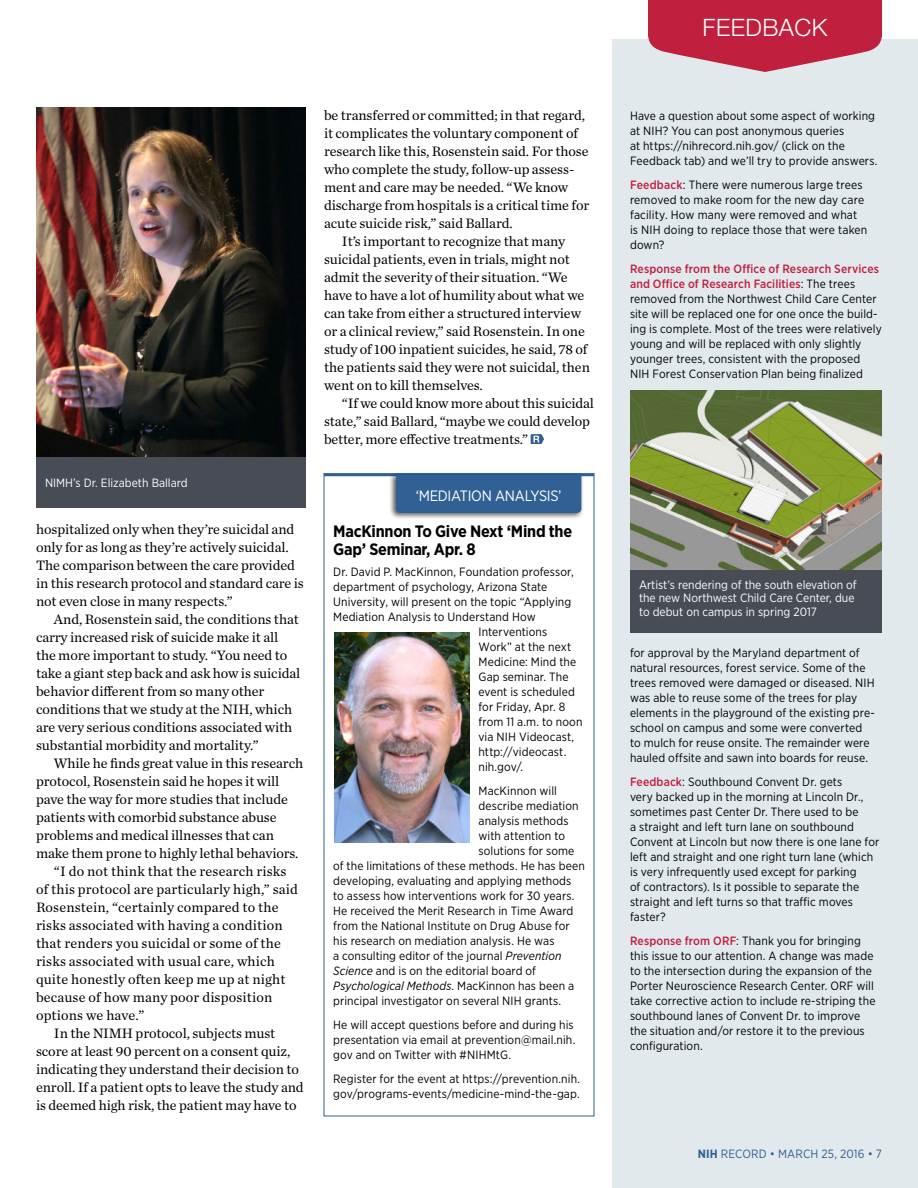
<style>
.page{position:relative;width:918px;height:1188px;background:#fff}
.page>*{position:absolute;margin:0;border:0;box-sizing:border-box;transform-origin:0 0}
.Page_jump{font:300 24px "Helvetica Neue LT Std";letter-spacing:.02em;color:#fff}
.Sidebar__Head_2{font:700 16.5px/18px "Gotham Narrow";letter-spacing:-.015em;color:#000}
.Kicker_2_reverse{font:15px "Gotham Narrow";letter-spacing:-.02em;color:#fff}
.Body_1{font:14.25px/18px "Chronicle Text G1";letter-spacing:-.005em;color:#000}
.Body_2__Briefs_and_S{font:12px/15px "Gotham Narrow";letter-spacing:.01em;color:#000}
.Photo_caption_revers{font:12px/13.5px "Gotham Narrow";color:#fff}
.Body_2__Briefs_and_S-2{font:italic 12px "Gotham Narrow";letter-spacing:.005em;color:#000}
.Body_2__Briefs_and_S-3{font:12px "Gotham Narrow";letter-spacing:.01em;color:#316094}
.s1{font-style:italic}
.s2{font-style:normal}
.s3{font-weight:500;color:#c01f3e}
.s4{font-weight:700}
</style>
<div class="page">
<div style="left:612px;top:39px;width:306px;height:1149px;background:#e2e9ed"></div>
<img style="left:36px;top:107px;width:270px;height:350px">
<svg style="left:531px;top:434px;width:13px;height:10px"></svg>
<svg style="left:648px;top:0;width:234px;height:72px"></svg>
<img style="left:334px;top:632px;width:136px;height:211px">
<div style="left:36px;top:457px;width:270px;height:51px;background:#474c55"></div>
<img style="left:630px;top:390px;width:252px;height:180px">
<div style="left:630px;top:570px;width:252px;height:63px;background:#474c55"></div>
<hr style="left:324px;top:474px;width:270px;height:2px;background:#316094">
<div style="left:389px;top:472px;width:195px;height:48px;background:#000;opacity:.65"></div>
<div style="left:396px;top:475px;width:185px;height:38px;background:#316094"></div>
<p class="Photo_caption_revers" style="left:45px;top:476px;width:144px">NIMH’s Dr. Elizabeth Ballard</p>
<p class="Body_1" style="left:36px;top:519px;width:269px">hospitalized only when they’re suicidal and only for as long as they’re actively suicidal.<br>The comparison between the care provided in this research protocol and standard care is not even close in many respects.”</p>
<p class="Body_1" style="left:36px;top:609px;width:266px;text-indent:18px">And, Rosenstein said, the conditions that carry increased risk of suicide make it all the more important to study. “You need to take a giant step back and ask how is suicidal behavior different from so many other conditions that we study at the NIH, which are very serious conditions associated with substantial morbidity and mortality.”</p>
<p class="Body_1" style="left:36px;top:753px;width:269px;text-indent:18px">While he finds great value in this research protocol, Rosenstein said he hopes it will pave the way for more studies that include patients with comorbid substance abuse problems and medical illnesses that can make them prone to highly lethal behaviors.</p>
<p class="Body_1" style="left:36px;top:861px;width:263px;text-indent:18px">“I do not think that the research risks of this protocol are particularly high,” said Rosenstein, “certainly compared to the risks associated with having a condition that renders you suicidal or some of the risks associated with usual care, which quite honestly often keep me up at night because of how many poor disposition options we have.”</p>
<p class="Body_1" style="left:36px;top:1023px;width:269px;text-indent:18px">In the NIMH protocol, subjects must score at least 90 percent on a consent quiz, indicating they understand their decision to enroll. If a patient opts to leave the study and is deemed high risk, the patient may have to</p>
<p class="Body_1" style="left:324px;top:105px;width:267px">be transferred or committed; in that regard, it complicates the voluntary component of research like this, Rosenstein said. For those who complete the study, follow-up assess&shy;ment and care may be needed. “We know discharge from hospitals is a critical time for acute suicide risk,” said Ballard.</p>
<p class="Body_1" style="left:324px;top:231px;width:268px;text-indent:18px">It’s important to recognize that many suicidal patients, even in trials, might not admit the severity of their situation. “We have to have a lot of humility about what we can take from either a structured interview or a clinical review,” said Rosenstein. In one study of 100 inpatient suicides, he said, 78 of the patients said they were not suicidal, then went on to kill themselves.</p>
<p class="Body_1" style="left:324px;top:393px;width:271px;text-indent:18px">“If we could know more about this suicidal state,” said Ballard, “maybe we could develop better, more effective treatments.”</p>
<p class="Kicker_2_reverse" style="left:416px;top:486px;width:147px">‘MEDIATION ANALYSIS’</p>
<p class="Sidebar__Head_2" style="left:333px;top:522px;width:241px">MacKinnon To Give Next ‘Mind the<br>Gap’ Seminar, Apr. 8</p>
<p class="Body_2__Briefs_and_S" style="left:333px;top:564px;width:242px">Dr. David P. MacKinnon, Foundation professor,</p>
<p class="Body_2__Briefs_and_S" style="left:333px;top:579px;width:216px">department of psychology, Arizona State</p>
<p class="Body_2__Briefs_and_S" style="left:333px;top:594px;width:240px">University, will present on the topic “Applying</p>
<p class="Body_2__Briefs_and_S" style="left:333px;top:609px;width:204px">Mediation Analysis to Understand How</p>
<p class="Body_2__Briefs_and_S" style="left:478px;top:624px;width:70px">Interventions</p>
<p class="Body_2__Briefs_and_S" style="left:478px;top:639px;width:94px">Work” at the next</p>
<p class="Body_2__Briefs_and_S" style="left:478px;top:654px;width:99px">Medicine: Mind the</p>
<p class="Body_2__Briefs_and_S" style="left:478px;top:669px;width:92px">Gap seminar. The</p>
<p class="Body_2__Briefs_and_S" style="left:478px;top:684px;width:98px">event is scheduled</p>
<p class="Body_2__Briefs_and_S" style="left:478px;top:699px;width:88px">for Friday, Apr. 8</p>
<p class="Body_2__Briefs_and_S" style="left:478px;top:714px;width:106px">from 11 a.m. to noon</p>
<p class="Body_2__Briefs_and_S" style="left:478px;top:729px;width:97px">via NIH Videocast,</p>
<p class="Body_2__Briefs_and_S" style="left:478px;top:744px;width:88px">http://videocast.</p>
<p class="Body_2__Briefs_and_S" style="left:478px;top:759px;width:45px">nih.gov/.</p>
<p class="Body_2__Briefs_and_S" style="left:478px;top:783px;width:80px">MacKinnon will</p>
<p class="Body_2__Briefs_and_S" style="left:478px;top:798px;width:102px">describe mediation</p>
<p class="Body_2__Briefs_and_S" style="left:478px;top:813px;width:92px">analysis methods</p>
<p class="Body_2__Briefs_and_S" style="left:478px;top:828px;width:88px">with attention to</p>
<p class="Body_2__Briefs_and_S" style="left:478px;top:843px;width:97px">solutions for some</p>
<p class="Body_2__Briefs_and_S" style="left:333px;top:858px;width:253px">of the limitations of these methods. He has been</p>
<p class="Body_2__Briefs_and_S" style="left:333px;top:873px;width:240px">developing, evaluating and applying methods</p>
<p class="Body_2__Briefs_and_S" style="left:333px;top:888px;width:241px">to assess how interventions work for 30 years.</p>
<p class="Body_2__Briefs_and_S" style="left:333px;top:903px;width:242px">He received the Merit Research in Time Award</p>
<p class="Body_2__Briefs_and_S" style="left:333px;top:918px;width:238px">from the National Institute on Drug Abuse for</p>
<p class="Body_2__Briefs_and_S" style="left:333px;top:933px;width:223px">his research on mediation analysis. He was</p>
<p class="Body_2__Briefs_and_S" style="left:333px;top:948px;width:230px">a consulting editor of the journal <span class="s1">Prevention</span></p>
<p class="Body_2__Briefs_and_S" style="left:333px;top:963px;width:204px"><span class="s1">Science</span> and is on the editorial board of</p>
<p class="Body_2__Briefs_and_S-2" style="left:333px;top:978px;width:243px">Psychological Methods<span class="s2">. MacKinnon has been a</span></p>
<p class="Body_2__Briefs_and_S" style="left:333px;top:993px;width:228px">principal investigator on several NIH grants.</p>
<p class="Body_2__Briefs_and_S" style="left:333px;top:1017px;width:242px;text-align:justify">He will accept questions before and during his presentation via email at prevention@mail.nih. gov and on Twitter with #NIHMtG.</p>
<p class="Body_2__Briefs_and_S" style="left:333px;top:1071px;width:247px">Register for the event at https://prevention.nih. gov/programs-events/medicine-mind-the-gap.</p>
<p class="Page_jump" style="left:703px;top:13px;width:126px">FEEDBACK</p>
<p class="Body_2__Briefs_and_S" style="left:630px;top:108px;width:247px">Have a question about some aspect of working at NIH? You can post anonymous queries<br>at https://nihrecord.nih.gov/ (click on the Feedback tab) and we’ll try to provide answers.</p>
<p class="Body_2__Briefs_and_S" style="left:630px;top:177px;width:239px"><span class="s3">Feedback</span>: There were numerous large trees removed to make room for the new day care facility. How many were removed and what is NIH doing to replace those that were taken down?</p>
<p class="Body_2__Briefs_and_S" style="left:630px;top:261px;width:253px"><span class="s3">Response from the Office of Research Services and Office of Research Facilities</span>: The trees removed from the Northwest Child Care Center site will be replaced one for one once the build&shy;ing is complete. Most of the trees were relatively young and will be replaced with only slightly younger trees, consistent with the proposed NIH Forest Conservation Plan being finalized</p>
<p class="Photo_caption_revers" style="left:639px;top:577px;width:219px">Artist’s rendering of the south elevation of the new Northwest Child Care Center, due to debut on campus in spring 2017</p>
<p class="Body_2__Briefs_and_S" style="left:630px;top:645px;width:246px">for approval by the Maryland department of natural resources, forest service. Some of the trees removed were damaged or diseased. NIH was able to reuse some of the trees for play elements in the playground of the existing pre&shy;school on campus and some were converted to mulch for reuse onsite. The remainder were hauled offsite and sawn into boards for reuse.</p>
<p class="Body_2__Briefs_and_S" style="left:630px;top:774px;width:251px"><span class="s3">Feedback</span>: Southbound Convent Dr. gets<br>very backed up in the morning at Lincoln Dr., sometimes past Center Dr. There used to be<br>a straight and left turn lane on southbound Convent at Lincoln but now there is one lane for left and straight and one right turn lane (which is very infrequently used except for parking<br>of contractors). Is it possible to separate the straight and left turns so that traffic moves faster?</p>
<p class="Body_2__Briefs_and_S" style="left:630px;top:933px;width:247px"><span class="s3">Response from ORF</span>: Thank you for bringing this issue to our attention. A change was made to the intersection during the expansion of the Porter Neuroscience Research Center. ORF will take corrective action to include re-striping the southbound lanes of Convent Dr. to improve the situation and/or restore it to the previous configuration.</p>
<p class="Body_2__Briefs_and_S-3" style="left:698px;top:1146px;width:186px"><span class="s4">NIH</span> RECORD • MARCH 25, 2016 • 7</p>
</div>
